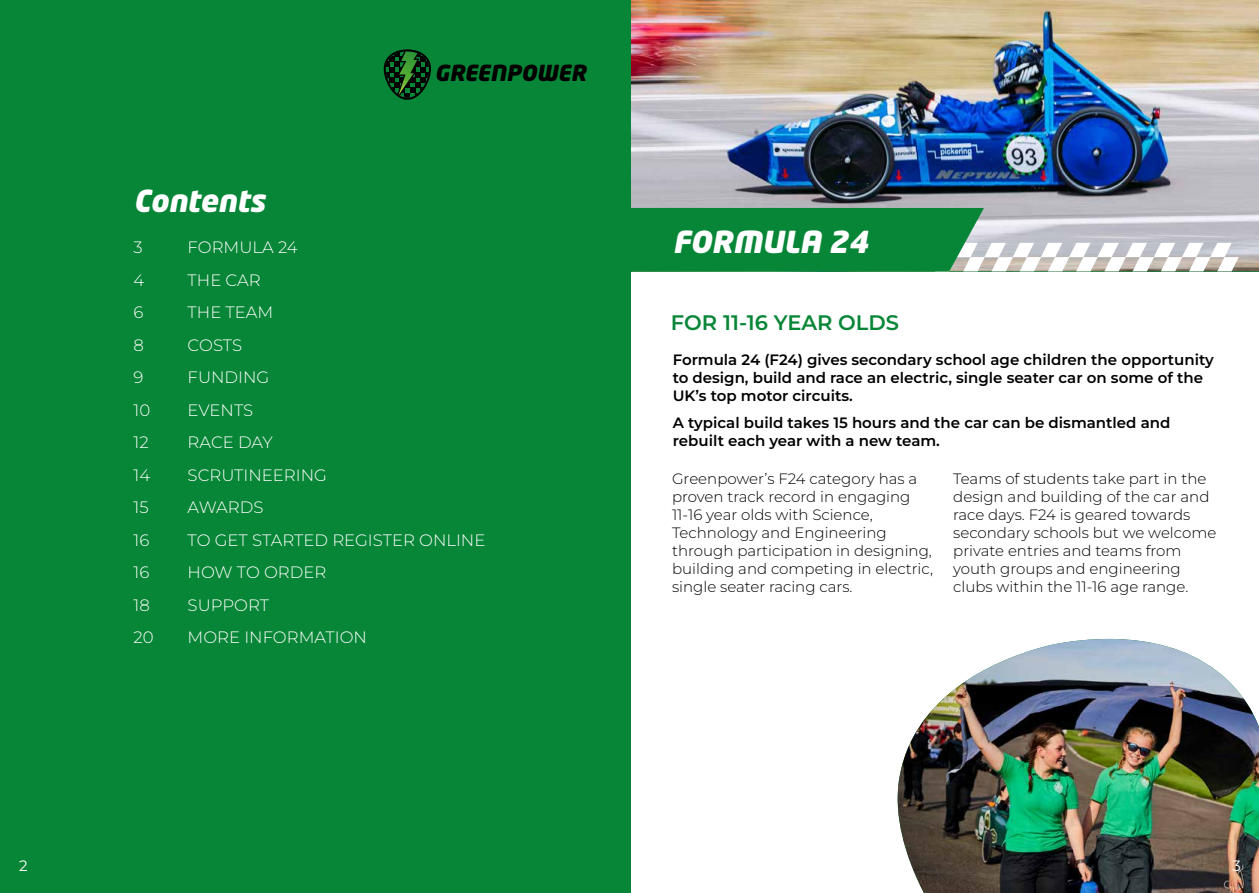
<style>
.page{position:relative;width:1259px;height:893px;background:#fff}
.page>*{position:absolute;margin:0;border:0;box-sizing:border-box;transform-origin:0 0}
.Page_title{font:italic 900 30px "Neo Tech Std";color:#fff}
.Paragraph_Style_1{font:italic 900 30px "Neo Tech Std";color:#fff}
.t1{font:italic 900 21.9px "Neo Tech Std";color:#000}
.t2{font:600 21px "Montserrat";color:#088637}
.t3{font:300 16.5px "Montserrat";color:#fff}
.Headings{font:300 15px/18px "Montserrat";color:#000}
.t4{font:600 15px/18px "Montserrat";color:#000}
.t5{font:15px "Montserrat";color:#fff}
</style>
<div class="page">
<img style="left:631px;top:0;width:628px;height:271px">
<svg style="left:631px;top:208px;width:607px;height:63px;background:#62a77d"></svg>
<div style="left:0;top:0;width:631px;height:893px;background:#088637"></div>
<svg style="left:383px;top:49px;width:48px;height:51px"></svg>
<img style="left:897px;top:639px;width:362px;height:254px">
<h2 class="t1" style="left:435px;top:58px;width:153px">GREENPOWER</h2>
<p class="Paragraph_Style_1" style="left:134px;top:181px;width:133px">Contents</p>
<p class="t3" style="left:134px;top:236px;width:11px">3</p>
<p class="t3" style="left:188px;top:236px;width:112px">FORMULA 24</p>
<p class="t3" style="left:134px;top:269px;width:12px">4</p>
<p class="t3" style="left:188px;top:269px;width:75px">THE CAR</p>
<p class="t3" style="left:134px;top:301px;width:11px">6</p>
<p class="t3" style="left:188px;top:301px;width:87px">THE TEAM</p>
<p class="t3" style="left:134px;top:334px;width:12px">8</p>
<p class="t3" style="left:188px;top:334px;width:56px">COSTS</p>
<p class="t3" style="left:134px;top:366px;width:11px">9</p>
<p class="t3" style="left:188px;top:366px;width:83px">FUNDING</p>
<p class="t3" style="left:134px;top:399px;width:18px">10</p>
<p class="t3" style="left:188px;top:399px;width:67px">EVENTS</p>
<p class="t3" style="left:134px;top:431px;width:17px">12</p>
<p class="t3" style="left:188px;top:431px;width:87px">RACE DAY</p>
<p class="t3" style="left:134px;top:464px;width:18px">14</p>
<p class="t3" style="left:188px;top:464px;width:141px">SCRUTINEERING</p>
<p class="t3" style="left:134px;top:496px;width:17px">15</p>
<p class="t3" style="left:188px;top:496px;width:77px">AWARDS</p>
<p class="t3" style="left:134px;top:529px;width:17px">16</p>
<p class="t3" style="left:188px;top:529px;width:299px">TO GET STARTED REGISTER ONLINE</p>
<p class="t3" style="left:134px;top:561px;width:17px">16</p>
<p class="t3" style="left:188px;top:561px;width:140px">HOW TO ORDER</p>
<p class="t3" style="left:134px;top:594px;width:18px">18</p>
<p class="t3" style="left:188px;top:594px;width:83px">SUPPORT</p>
<p class="t3" style="left:134px;top:626px;width:22px">20</p>
<p class="t3" style="left:188px;top:626px;width:181px">MORE INFORMATION</p>
<p class="Page_title" style="left:672px;top:222px;width:197px">FORMULA 24</p>
<p class="t2" style="left:671px;top:308px;width:230px">FOR 11-16 YEAR OLDS</p>
<p class="t4" style="left:672px;top:350px;width:543px">Formula 24 (F24) gives secondary school age children the opportunity to design, build and race an electric, single seater car on some of the<br>UK’s top motor circuits.</p>
<p class="t4" style="left:672px;top:413px;width:499px">A typical build takes 15 hours and the car can be dismantled and rebuilt each year with a new team.</p>
<p class="Headings" style="left:672px;top:470px;width:263px">Greenpower’s F24 category has a proven track record in engaging<br>11-16 year olds with Science,<br>Technology and Engineering through participation in designing, building and competing in electric, single seater racing cars.</p>
<p class="Headings" style="left:953px;top:470px;width:264px">Teams of students take part in the design and building of the car and race days. F24 is geared towards secondary schools but we welcome private entries and teams from youth groups and engineering clubs within the 11-16 age range.</p>
<p class="t5" style="left:19px;top:856px;width:10px">2</p>
<p class="t5" style="left:1232px;top:856px;width:10px">3</p>
</div>
